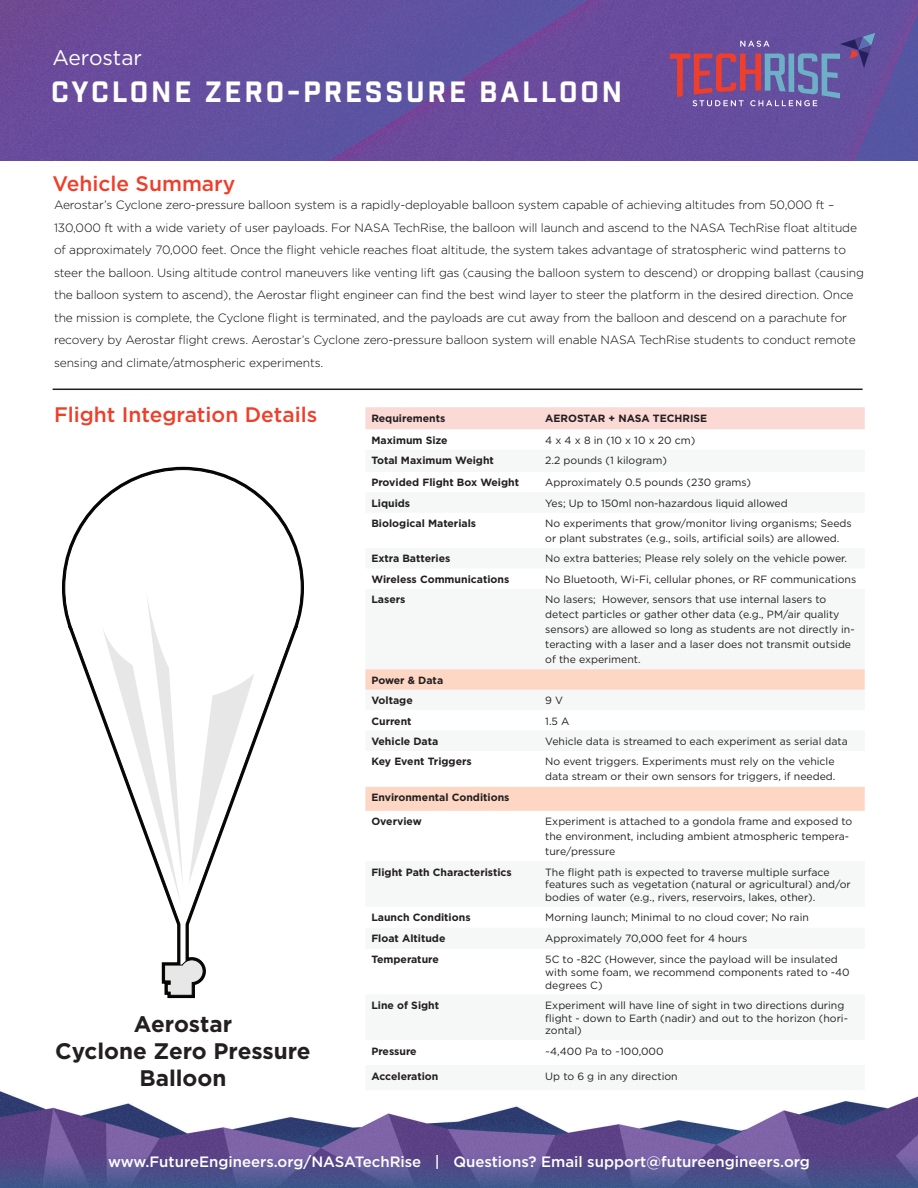
<style>
.page{position:relative;width:918px;height:1188px;background:#fff}
.page>*{position:absolute;margin:0;border:0;box-sizing:border-box;transform-origin:0 0}
.t1{font:28.5px "Industry Inc Base";letter-spacing:.1em;color:#fff}
.t2{font:700 22.5px/27px "Gotham";color:#231f20;text-align:center}
.t3{font:500 21px "Gotham";color:#ef3e29}
.t4{font:21px "Gotham";color:#fff}
.t5{font:500 15px "Gotham";color:#fff}
.t6{font:300 12px/22.5px "Gotham";letter-spacing:-.01em;color:#040503}
.t7{font:10.5px/15px "Gotham";color:#231f20}
.t8{font:700 10.5px/20.4px "Gotham";color:#231f20}
</style>
<div class="page">
<img style="left:0;top:0;width:918px;height:160px">
<img style="left:0;top:1091px;width:918px;height:97px">
<div style="left:365px;top:407px;width:500px;height:22px;background:#fbd9d4"></div>
<svg style="left:365px;top:669px;width:500px;height:21px;background:#fcd7c5"></svg>
<div style="left:365px;top:787px;width:500px;height:24px;background:#fdd6c4"></div>
<svg style="left:64px;top:469px;width:238px;height:499px"></svg>
<svg style="left:189px;top:674px;width:65px;height:211px"></svg>
<svg style="left:102px;top:590px;width:81px;height:315px"></svg>
<svg style="left:164px;top:959px;width:40px;height:37px"></svg>
<svg style="left:670px;top:33px;width:205px;height:73px;background:#765996"></svg>
<hr style="left:53px;top:389px;width:810px;height:1px;background:#231f20">
<h3 class="t4" style="left:52px;top:44px;width:91px">Aerostar</h3>
<h1 class="t1" style="left:51px;top:75px;width:573px">CYCLONE ZERO-PRESSURE BALLOON</h1>
<h3 class="t3" style="left:53px;top:170px;width:184px">Vehicle Summary</h3>
<p class="t6" style="left:54px;top:194px;width:812px">Aerostar’s Cyclone zero-pressure balloon system is a rapidly-deployable balloon system capable of achieving altitudes from 50,000 ft – 130,000 ft with a wide variety of user payloads. For NASA TechRise, the balloon will launch and ascend to the NASA TechRise float altitude of approximately 70,000 feet. Once the flight vehicle reaches float altitude, the system takes advantage of stratospheric wind patterns to steer the balloon. Using altitude control maneuvers like venting lift gas (causing the balloon system to descend) or dropping ballast (causing the balloon system to ascend), the Aerostar flight engineer can find the best wind layer to steer the platform in the desired direction. Once the mission is complete, the Cyclone flight is terminated, and the payloads are cut away from the balloon and descend on a parachute for recovery by Aerostar flight crews. Aerostar’s Cyclone zero-pressure balloon system will enable NASA TechRise students to conduct remote sensing and climate/atmospheric experiments.</p>
<h3 class="t3" style="left:54px;top:401px;width:265px">Flight Integration Details</h3>
<p class="t8" style="left:371px;top:408px;width:75px">Requirements</p>
<p class="t8" style="left:545px;top:408px;width:164px">AEROSTAR + NASA TECHRISE</p>
<p class="t8" style="left:371px;top:430px;width:78px">Maximum Size</p>
<p class="t7" style="left:545px;top:432px;width:152px">4 x 4 x 8 in (10 x 10 x 20 cm)</p>
<p class="t8" style="left:371px;top:450px;width:124px">Total Maximum Weight</p>
<p class="t7" style="left:545px;top:453px;width:123px">2.2 pounds (1 kilogram)</p>
<p class="t8" style="left:371px;top:472px;width:149px">Provided Flight Box Weight</p>
<p class="t7" style="left:545px;top:475px;width:207px">Approximately 0.5 pounds (230 grams)</p>
<p class="t8" style="left:371px;top:493px;width:40px">Liquids</p>
<p class="t7" style="left:545px;top:495px;width:244px">Yes; Up to 150ml non-hazardous liquid allowed</p>
<p class="t8" style="left:371px;top:513px;width:106px">Biological Materials</p>
<p class="t7" style="left:545px;top:516px;width:308px">No experiments that grow/monitor living organisms; Seeds or plant substrates (e.g., soils, artificial soils) are allowed.</p>
<p class="t8" style="left:371px;top:549px;width:81px">Extra Batteries</p>
<p class="t7" style="left:545px;top:551px;width:303px">No extra batteries; Please rely solely on the vehicle power.</p>
<p class="t8" style="left:371px;top:569px;width:139px">Wireless Communications</p>
<p class="t7" style="left:545px;top:571px;width:312px">No Bluetooth, Wi-Fi, cellular phones, or RF communications</p>
<p class="t8" style="left:371px;top:589px;width:36px">Lasers</p>
<p class="t7" style="left:545px;top:592px;width:311px">No lasers; However, sensors that use internal lasers to detect particles or gather other data (e.g., PM/air quality sensors) are allowed so long as students are not directly in&shy;teracting with a laser and a laser does not transmit outside of the experiment.</p>
<p class="t8" style="left:371px;top:670px;width:73px">Power &amp; Data<br>Voltage</p>
<p class="t7" style="left:545px;top:693px;width:19px">9 V</p>
<h2 class="t2" style="left:55px;top:1010px;width:257px">Aerostar<br>Cyclone Zero Pressure<br>Balloon</h2>
<p class="t8" style="left:371px;top:711px;width:42px">Current</p>
<p class="t7" style="left:545px;top:713px;width:26px">1.5 A</p>
<p class="t8" style="left:371px;top:731px;width:68px">Vehicle Data</p>
<p class="t7" style="left:545px;top:733px;width:304px">Vehicle data is streamed to each experiment as serial data</p>
<p class="t8" style="left:371px;top:751px;width:102px">Key Event Triggers</p>
<p class="t7" style="left:545px;top:754px;width:292px">No event triggers. Experiments must rely on the vehicle data stream or their own sensors for triggers, if needed.</p>
<p class="t8" style="left:371px;top:787px;width:140px">Environmental Conditions</p>
<p class="t8" style="left:371px;top:811px;width:52px">Overview</p>
<p class="t7" style="left:545px;top:814px;width:309px">Experiment is attached to a gondola frame and exposed to the environment, including ambient atmospheric tempera&shy;ture/pressure</p>
<p class="t8" style="left:371px;top:862px;width:142px">Flight Path Characteristics</p>
<p class="t7" style="left:545px;top:865px;width:307px;line-height:12.6px">The flight path is expected to traverse multiple surface features such as vegetation (natural or agricultural) and/or bodies of water (e.g., rivers, reservoirs, lakes, other).</p>
<p class="t8" style="left:371px;top:907px;width:101px">Launch Conditions</p>
<p class="t7" style="left:545px;top:910px;width:265px">Morning launch; Minimal to no cloud cover; No rain</p>
<p class="t8" style="left:371px;top:928px;width:76px">Float Altitude</p>
<p class="t7" style="left:545px;top:931px;width:204px">Approximately 70,000 feet for 4 hours</p>
<p class="t8" style="left:371px;top:949px;width:69px">Temperature</p>
<p class="t7" style="left:545px;top:953px;width:306px;line-height:12.6px">5C to -82C (However, since the payload will be insulated with some foam, we recommend components rated to -40 degrees C)</p>
<p class="t8" style="left:371px;top:995px;width:69px">Line of Sight</p>
<p class="t7" style="left:545px;top:999px;width:304px;line-height:12.6px">Experiment will have line of sight in two directions during flight - down to Earth (nadir) and out to the horizon (hori&shy;zontal)</p>
<p class="t8" style="left:371px;top:1041px;width:47px">Pressure</p>
<p class="t7" style="left:545px;top:1043px;width:120px">~4,400 Pa to ~100,000</p>
<p class="t8" style="left:371px;top:1066px;width:69px">Acceleration</p>
<p class="t7" style="left:545px;top:1068px;width:134px">Up to 6 g in any direction</p>
<h3 class="t5" style="left:108px;top:1152px;width:703px">www.FutureEngineers.org/NASATechRise | Questions? Email support@futureengineers.org</h3>
</div>
